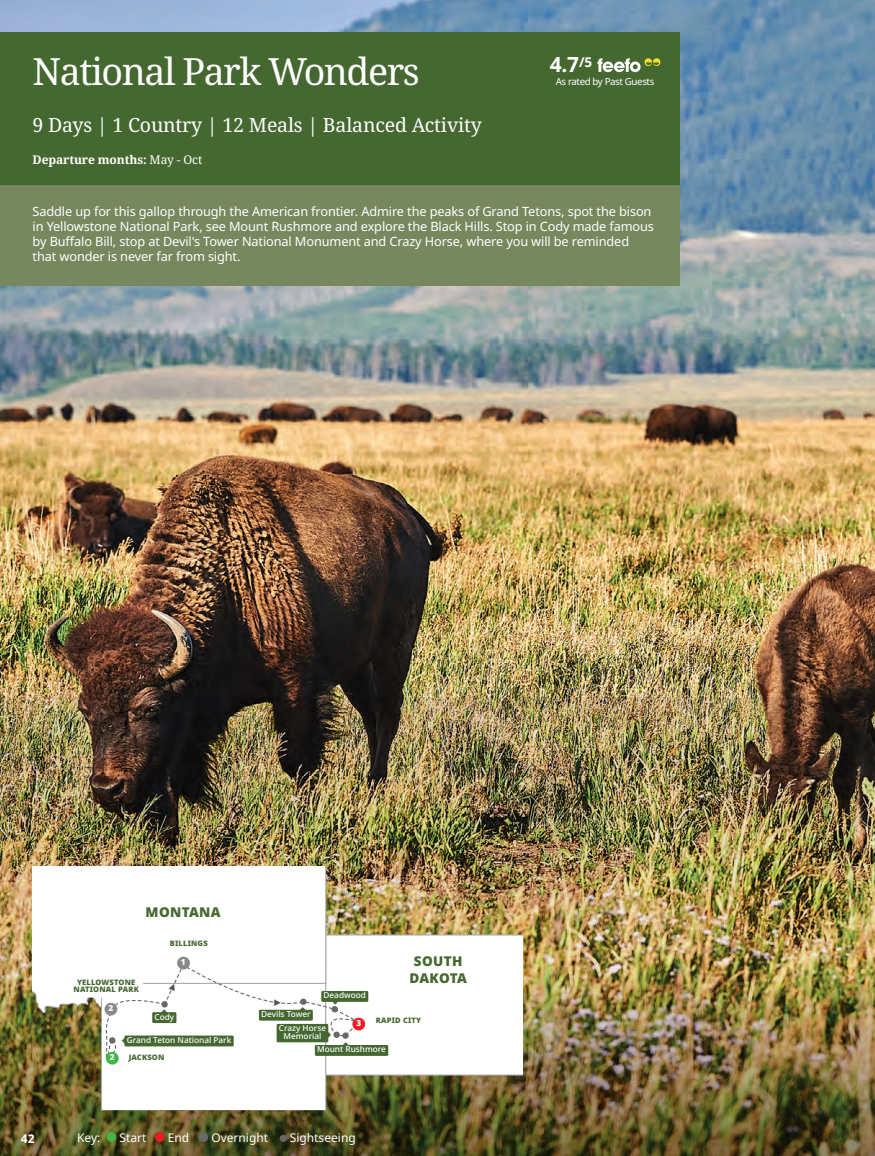
<style>
.page{position:relative;width:875px;height:1156px;background:#fff}
.page>*{position:absolute;margin:0;border:0;box-sizing:border-box;transform-origin:0 0}
.t1{font:37.5px "Noto Serif";letter-spacing:-.04em;color:#fff}
.t2{font:700 21px "Noto Sans";color:#fff}
.t3{font:19.5px "Noto Serif";letter-spacing:-.01em;color:#fff}
.t4{font:900 13.5px "Noto Sans";letter-spacing:.025em;color:#456831}
.t5{font:12.75px/15px "Noto Sans";letter-spacing:-.01em;color:#fff}
.t6{font:12px "Noto Sans";color:#fff}
.t7{font:700 12px "Noto Serif";letter-spacing:-.01em;color:#fff}
.t8{font:700 12px "Noto Sans";color:#fff}
.t9{font:9.75px "Noto Sans";letter-spacing:-.04em;color:#fff}
.t10{font:500 8.25px/7.5px "Noto Sans";color:#fff;text-align:center}
.t11{font:900 8.25px "Noto Sans";color:#fff}
.t12{font:900 7.5px "Noto Sans";letter-spacing:.025em;color:#456831}
.s1{font-weight:400}
</style>
<div class="page">
<img style="left:0;top:0;width:874px;height:697px">
<img style="left:0;top:697px;width:874px;height:458px">
<svg style="left:106px;top:1132px;width:10px;height:10px"></svg>
<svg style="left:155px;top:1132px;width:10px;height:10px"></svg>
<div style="left:0;top:33px;width:679px;height:152px;background:#456831"></div>
<div style="left:0;top:185px;width:679px;height:100px;background:#77885e"></div>
<svg style="left:33px;top:866px;width:293px;height:147px"></svg>
<div style="left:69px;top:975px;width:74px;height:22px;background:#fff;border-radius:2px"></div>
<div style="left:107px;top:1132px;width:9px;height:9px;background:#42b649;border-radius:50%"></div>
<div style="left:155px;top:1132px;width:10px;height:9px;background:#ee1d23;border-radius:50%"></div>
<div style="left:198px;top:1132px;width:10px;height:9px;background:#68696b;border-radius:50%"></div>
<svg style="left:279px;top:1134px;width:7px;height:7px"></svg>
<svg style="left:597px;top:58px;width:63px;height:14px"></svg>
<svg style="left:101px;top:934px;width:421px;height:176px"></svg>
<h2 class="t2" style="left:549px;top:49px;width:44px">4.7<sup>/5</sup></h2>
<p class="t9" style="left:555px;top:75px;width:100px">As rated by Past Guests</p>
<h1 class="t1" style="left:33px;top:46px;width:388px">National Park Wonders</h1>
<h3 class="t3" style="left:33px;top:111px;width:450px">9 Days | 1 Country | 12 Meals | Balanced Activity</h3>
<p class="t7" style="left:33px;top:151px;width:171px">Departure months: <span class="s1">May - Oct</span></p>
<p class="t5" style="left:33px;top:204px;width:622px">Saddle up for this gallop through the American frontier. Admire the peaks of Grand Tetons, spot the bison in Yellowstone National Park, see Mount Rushmore and explore the Black Hills. Stop in Cody made famous by Buffalo Bill, stop at Devil's Tower National Monument and Crazy Horse, where you will be reminded that wonder is never far from sight.</p>
<p class="t4" style="left:145px;top:902px;width:76px">MONTANA</p>
<p class="t12" style="left:170px;top:937px;width:39px">BILLINGS</p>
<p class="t11" style="left:181px;top:955px;width:6px">1</p>
<p class="t4" style="left:414px;top:951px;width:50px">SOUTH</p>
<p class="t12" style="left:77px;top:976px;width:60px">YELLOWSTONE</p>
<p class="t4" style="left:409px;top:967px;width:59px">DAKOTA</p>
<p class="t12" style="left:74px;top:983px;width:67px">NATIONAL PARK</p>
<p class="t10" style="left:323px;top:991px;width:44px">Deadwood</p>
<p class="t8" style="left:21px;top:1129px;width:15px">42</p>
<p class="t11" style="left:108px;top:1001px;width:6px">2</p>
<p class="t11" style="left:110px;top:1050px;width:6px">2</p>
<p class="t10" style="left:154px;top:1013px;width:21px">Cody</p>
<p class="t10" style="left:261px;top:1010px;width:51px">Devils Tower</p>
<p class="t10" style="left:127px;top:1036px;width:106px">Grand Teton National Park</p>
<p class="t12" style="left:376px;top:1014px;width:47px">RAPID CITY</p>
<p class="t11" style="left:356px;top:1016px;width:6px">3</p>
<p class="t10" style="left:279px;top:1024px;width:49px">Crazy Horse<br>Memorial</p>
<p class="t10" style="left:317px;top:1045px;width:70px">Mount Rushmore</p>
<p class="t12" style="left:129px;top:1051px;width:37px">JACKSON</p>
<p class="t4" style="left:155px;top:1104px;width:77px">WYOMING</p>
<p class="t6" style="left:77px;top:1129px;width:25px">Key:</p>
<p class="t6" style="left:119px;top:1129px;width:28px">Start</p>
<p class="t6" style="left:168px;top:1129px;width:23px">End</p>
<p class="t6" style="left:211px;top:1129px;width:58px">Overnight</p>
<p class="t6" style="left:290px;top:1129px;width:67px">Sightseeing</p>
</div>
